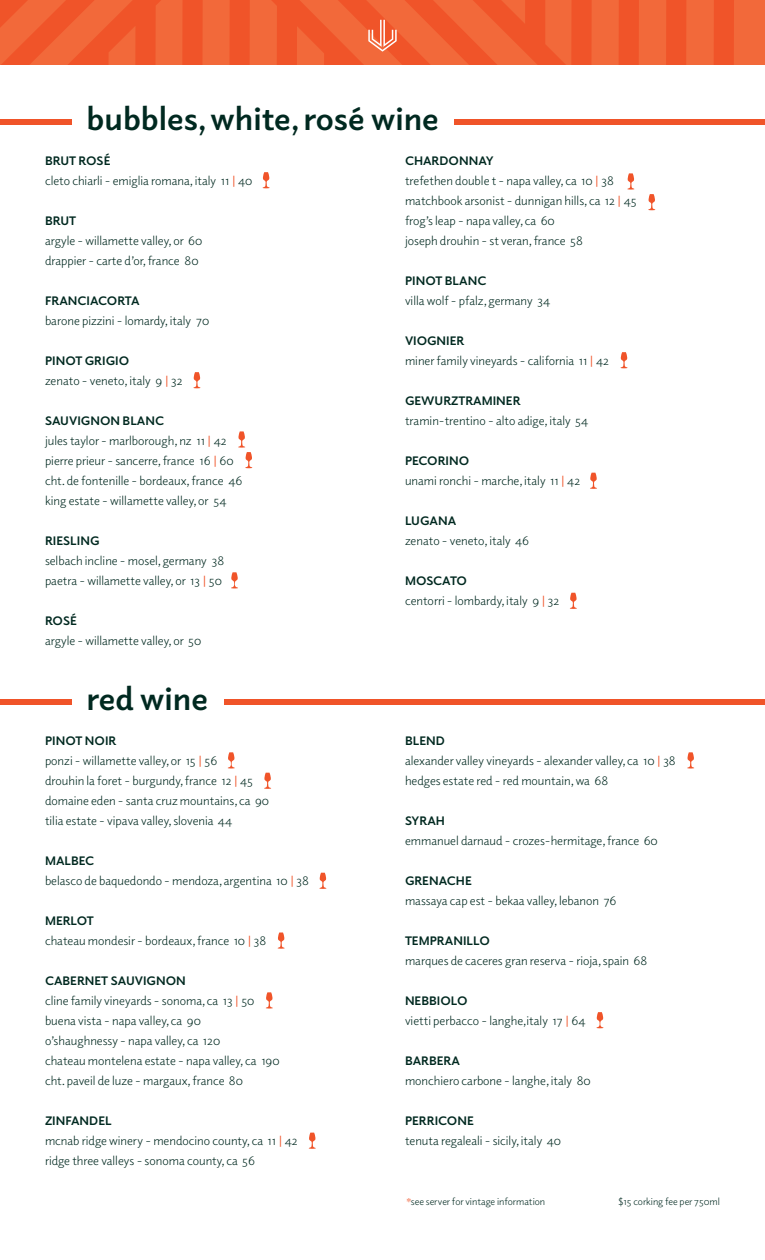
<style>
.page{position:relative;width:765px;height:1260px;background:#fff}
.page>*{position:absolute;margin:0;border:0;box-sizing:border-box;transform-origin:0 0}
.Headers{font:700 32.5px "Elido";color:#002920}
.Paragraph{font:12.5px "Elido";color:#002920}
.Paragraph-2{font:700 12.5px "Elido";color:#002920}
.small_captions{font:10px "Elido";color:#002920}
.small_captions_right{font:10px "Elido";color:#002920}
.s1{font-style:italic;color:#f05429}
</style>
<div class="page">
<svg style="left:231px;top:572px;width:7px;height:16px"></svg>
<svg style="left:227px;top:752px;width:8px;height:17px"></svg>
<svg style="left:596px;top:1012px;width:8px;height:16px"></svg>
<svg style="left:262px;top:172px;width:8px;height:16px"></svg>
<svg style="left:193px;top:372px;width:8px;height:16px"></svg>
<svg style="left:238px;top:431px;width:15px;height:37px"></svg>
<svg style="left:264px;top:773px;width:8px;height:16px"></svg>
<svg style="left:319px;top:873px;width:8px;height:16px"></svg>
<svg style="left:277px;top:933px;width:8px;height:16px"></svg>
<svg style="left:266px;top:992px;width:7px;height:17px"></svg>
<svg style="left:308px;top:1133px;width:8px;height:16px"></svg>
<svg style="left:687px;top:752px;width:7px;height:17px"></svg>
<svg style="left:590px;top:473px;width:7px;height:16px"></svg>
<svg style="left:620px;top:352px;width:8px;height:16px"></svg>
<svg style="left:648px;top:194px;width:8px;height:16px"></svg>
<svg style="left:627px;top:173px;width:8px;height:17px"></svg>
<svg style="left:570px;top:593px;width:7px;height:16px"></svg>
<div style="left:455px;top:120px;width:310px;height:5px;background:#f05429"></div>
<div style="left:224px;top:700px;width:541px;height:5px;background:#f05429"></div>
<div style="left:0;top:120px;width:72px;height:5px;background:#f05429"></div>
<div style="left:0;top:700px;width:72px;height:5px;background:#f05429"></div>
<div style="left:0;top:0;width:765px;height:65px;background:#f2693a"></div>
<svg style="left:0;top:0;width:734px;height:65px"></svg>
<svg style="left:368px;top:20px;width:29px;height:32px"></svg>
<p class="Headers" style="left:87px;top:97px;width:354px">bubbles, white, rosé wine</p>
<p class="Paragraph-2" style="left:45px;top:152px;width:67px">BRUT ROSÉ</p>
<p class="Paragraph" style="left:45px;top:173px;width:209px">cleto chiarli - emiglia romana, italy 11 <span class="s1">|</span> 40</p>
<p class="Paragraph-2" style="left:45px;top:212px;width:33px">BRUT</p>
<p class="Paragraph" style="left:45px;top:233px;width:159px">argyle - willamette valley, or 60</p>
<p class="Paragraph" style="left:45px;top:253px;width:155px">drappier - carte d’or, france 80</p>
<p class="Paragraph-2" style="left:45px;top:292px;width:96px">FRANCIACORTA</p>
<p class="Paragraph" style="left:45px;top:313px;width:166px">barone pizzini - lomardy, italy 70</p>
<p class="Paragraph-2" style="left:45px;top:352px;width:86px">PINOT GRIGIO</p>
<p class="Paragraph" style="left:45px;top:373px;width:139px">zenato - veneto, italy 9 <span class="s1">|</span> 32</p>
<p class="Paragraph-2" style="left:45px;top:412px;width:121px">SAUVIGNON BLANC</p>
<p class="Paragraph" style="left:45px;top:433px;width:183px">jules taylor - marlborough, nz 11 <span class="s1">|</span> 42</p>
<p class="Paragraph" style="left:45px;top:453px;width:190px">pierre prieur - sancerre, france 16 <span class="s1">|</span> 60</p>
<p class="Paragraph" style="left:45px;top:473px;width:199px">cht. de fontenille - bordeaux, france 46</p>
<p class="Paragraph" style="left:45px;top:493px;width:183px">king estate - willamette valley, or 54</p>
<p class="Paragraph-2" style="left:45px;top:532px;width:56px">RIESLING</p>
<p class="Paragraph" style="left:45px;top:553px;width:181px">selbach incline - mosel, germany 38</p>
<p class="Paragraph" style="left:45px;top:573px;width:178px">paetra - willamette valley, or 13 <span class="s1">|</span> 50</p>
<p class="Paragraph-2" style="left:45px;top:612px;width:33px">ROSÉ</p>
<p class="Paragraph" style="left:45px;top:633px;width:158px">argyle - willamette valley, or 50</p>
<p class="Headers" style="left:87px;top:677px;width:123px">red wine</p>
<p class="Paragraph-2" style="left:45px;top:732px;width:73px">PINOT NOIR</p>
<p class="Paragraph" style="left:45px;top:753px;width:174px">ponzi - willamette valley, or 15 <span class="s1">|</span> 56</p>
<p class="Paragraph" style="left:45px;top:773px;width:210px">drouhin la foret - burgundy, france 12 <span class="s1">|</span> 45</p>
<p class="Paragraph" style="left:45px;top:793px;width:226px">domaine eden - santa cruz mountains, ca 90</p>
<p class="Paragraph" style="left:45px;top:813px;width:189px">tilia estate - vipava valley, slovenia 44</p>
<p class="Paragraph-2" style="left:45px;top:852px;width:51px">MALBEC</p>
<p class="Paragraph" style="left:45px;top:873px;width:265px">belasco de baquedondo - mendoza, argentina 10 <span class="s1">|</span> 38</p>
<p class="Paragraph-2" style="left:45px;top:912px;width:50px">MERLOT</p>
<p class="Paragraph" style="left:45px;top:933px;width:223px">chateau mondesir - bordeaux, france 10 <span class="s1">|</span> 38</p>
<p class="Paragraph-2" style="left:45px;top:972px;width:142px">CABERNET SAUVIGNON</p>
<p class="Paragraph" style="left:45px;top:993px;width:211px">cline family vineyards - sonoma, ca 13 <span class="s1">|</span> 50</p>
<p class="Paragraph" style="left:45px;top:1013px;width:157px">buena vista - napa valley, ca 90</p>
<p class="Paragraph" style="left:45px;top:1033px;width:177px">o’shaughnessy - napa valley, ca 120</p>
<p class="Paragraph" style="left:45px;top:1053px;width:236px">chateau montelena estate - napa valley, ca 190</p>
<p class="Paragraph" style="left:45px;top:1073px;width:199px">cht. paveil de luze - margaux, france 80</p>
<p class="Paragraph-2" style="left:45px;top:1112px;width:68px">ZINFANDEL</p>
<p class="Paragraph" style="left:45px;top:1133px;width:254px">mcnab ridge winery - mendocino county, ca 11 <span class="s1">|</span> 42</p>
<p class="Paragraph" style="left:45px;top:1153px;width:212px">ridge three valleys - sonoma county, ca 56</p>
<p class="Paragraph-2" style="left:405px;top:152px;width:90px">CHARDONNAY</p>
<p class="Paragraph" style="left:405px;top:173px;width:210px">trefethen double t - napa valley, ca 10 <span class="s1">|</span> 38</p>
<p class="Paragraph" style="left:405px;top:193px;width:233px">matchbook arsonist - dunnigan hills, ca 12 <span class="s1">|</span> 45</p>
<p class="Paragraph" style="left:405px;top:213px;width:151px">frog’s leap - napa valley, ca 60</p>
<p class="Paragraph" style="left:405px;top:233px;width:179px">joseph drouhin - st veran, france 58</p>
<p class="Paragraph-2" style="left:405px;top:272px;width:83px">PINOT BLANC</p>
<p class="Paragraph" style="left:405px;top:293px;width:147px">villa wolf - pfalz, germany 34</p>
<p class="Paragraph-2" style="left:405px;top:332px;width:61px">VIOGNIER</p>
<p class="Paragraph" style="left:405px;top:353px;width:205px">miner family vineyards - california 11 <span class="s1">|</span> 42</p>
<p class="Paragraph-2" style="left:405px;top:392px;width:117px">GEWURZTRAMINER</p>
<p class="Paragraph" style="left:405px;top:413px;width:185px">tramin-trentino - alto adige, italy 54</p>
<p class="Paragraph-2" style="left:405px;top:452px;width:66px">PECORINO</p>
<p class="Paragraph" style="left:405px;top:473px;width:177px">unami ronchi - marche, italy 11 <span class="s1">|</span> 42</p>
<p class="Paragraph-2" style="left:405px;top:512px;width:53px">LUGANA</p>
<p class="Paragraph" style="left:405px;top:533px;width:126px">zenato - veneto, italy 46</p>
<p class="Paragraph-2" style="left:405px;top:572px;width:64px">MOSCATO</p>
<p class="Paragraph" style="left:405px;top:593px;width:156px">centorri - lombardy, italy 9 <span class="s1">|</span> 32</p>
<p class="Paragraph-2" style="left:405px;top:732px;width:41px">BLEND</p>
<p class="Paragraph" style="left:405px;top:753px;width:272px">alexander valley vineyards - alexander valley, ca 10 <span class="s1">|</span> 38</p>
<p class="Paragraph" style="left:405px;top:773px;width:205px">hedges estate red - red mountain, wa 68</p>
<p class="Paragraph-2" style="left:405px;top:812px;width:42px">SYRAH</p>
<p class="Paragraph" style="left:405px;top:833px;width:254px">emmanuel darnaud - crozes-hermitage, france 60</p>
<p class="Paragraph-2" style="left:405px;top:872px;width:68px">GRENACHE</p>
<p class="Paragraph" style="left:405px;top:893px;width:213px">massaya cap est - bekaa valley, lebanon 76</p>
<p class="Paragraph-2" style="left:405px;top:932px;width:86px">TEMPRANILLO</p>
<p class="Paragraph" style="left:405px;top:953px;width:244px">marques de caceres gran reserva - rioja, spain 68</p>
<p class="Paragraph-2" style="left:405px;top:992px;width:64px">NEBBIOLO</p>
<p class="Paragraph" style="left:405px;top:1013px;width:182px">vietti perbacco - langhe,italy 17 <span class="s1">|</span> 64</p>
<p class="Paragraph-2" style="left:405px;top:1052px;width:57px">BARBERA</p>
<p class="Paragraph" style="left:405px;top:1073px;width:187px">monchiero carbone - langhe, italy 80</p>
<p class="Paragraph-2" style="left:405px;top:1112px;width:70px">PERRICONE</p>
<p class="Paragraph" style="left:405px;top:1133px;width:158px">tenuta regaleali - sicily, italy 40</p>
<p class="small_captions" style="left:405px;top:1195px;width:142px"><span class="s1">*</span>see server for vintage information</p>
<p class="small_captions_right" style="left:619px;top:1195px;width:103px">$15 corking fee per 750ml</p>
</div>
